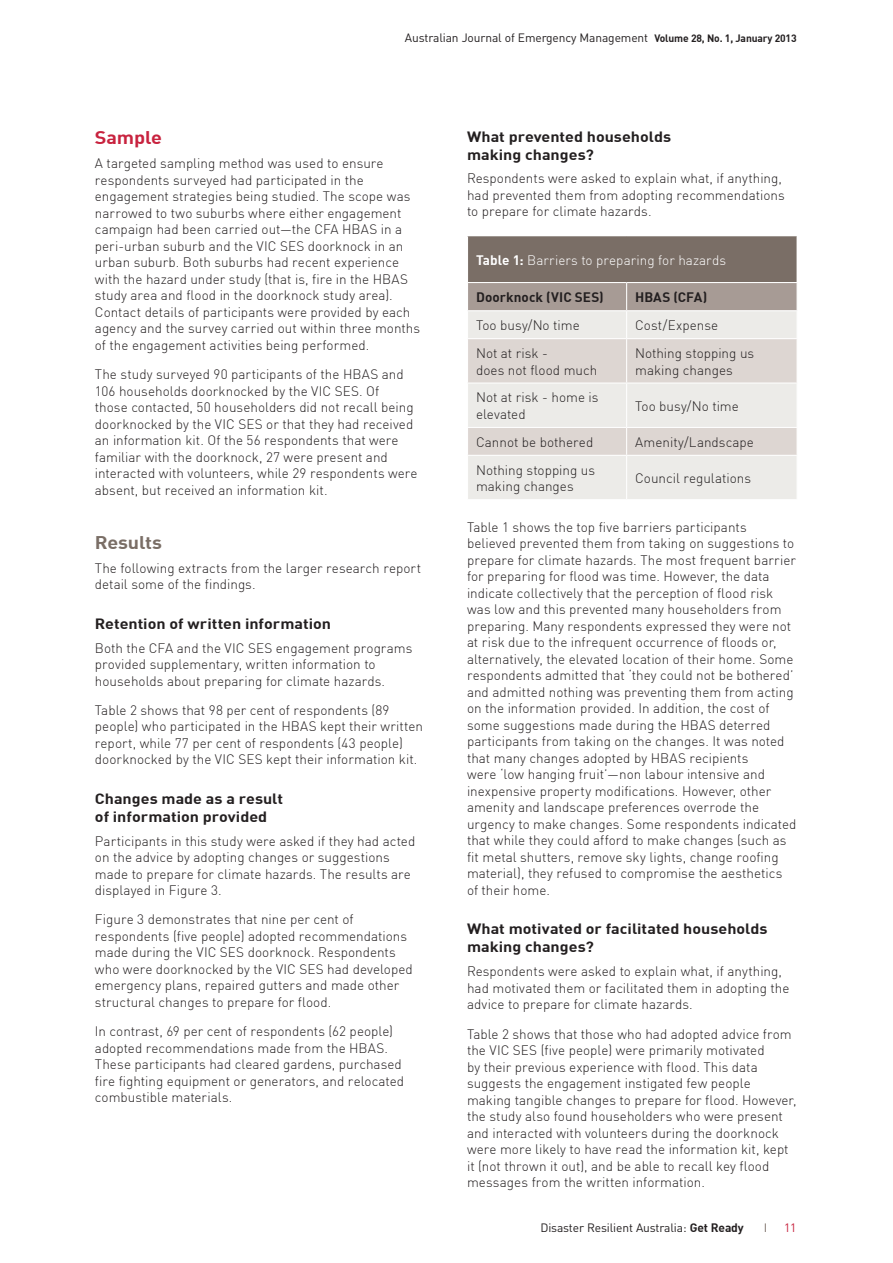
<style>
.page{position:relative;width:893px;height:1263px;background:#fff}
.page>*{position:absolute;margin:0;border:0;box-sizing:border-box;transform-origin:0 0}
.Grey_Subheading{font:700 18px "DIN";letter-spacing:-.01em;color:#7a6e66;scale:1.1 1}
.Red_Subheading{font:700 18px "DIN";letter-spacing:-.01em;color:#c8233f;scale:1.1 1}
.Black_Subheading{font:700 14.7px/18px "DIN";color:#231f20;scale:1.1 1}
.Body_Text{font:300 13.5px/16.5px "DIN";color:#231f20}
.Body_Text-2{font:300 13.5px "DIN";color:#fff}
.Body_Text-3{font:700 13.5px "DIN";letter-spacing:.005em;color:#231f20}
.t1{font:12px "DIN";letter-spacing:-.01em;color:#231f20}
.t2{font:12px "DIN";color:#c8233f}
.t3{font:12px "DIN";color:#786d64;scale:1.05 1}
.s1{font-weight:700;font-size:10.5px}
.s2{font-weight:700}
</style>
<div class="page">
<div style="left:467px;top:236px;width:330px;height:47px;background:#7a6e66"></div>
<div style="left:468px;top:456px;width:328px;height:43px;background:#ecebe8"></div>
<hr style="left:467px;top:236px;width:1px;height:46px;background:#fff">
<hr style="left:796px;top:236px;width:2px;height:46px;background:#fff">
<hr style="left:467px;top:282px;width:160px;height:1px;background:#fff">
<hr style="left:627px;top:282px;width:171px;height:1px;background:#fff">
<svg style="left:468px;top:283px;width:329px;height:172px;background:#dbd6d2"></svg>
<hr style="left:796px;top:428px;width:2px;height:27px;background:#fff">
<hr style="left:626px;top:456px;width:1px;height:43px;background:#fff">
<p class="t1" style="left:405px;top:31px;width:393px">Australian Journal of Emergency Management <span class="s1">Volume 28, No. 1, January 2013</span></p>
<p class="Red_Subheading" style="left:95px;top:126px;width:63px">Sample</p>
<p class="Body_Text" style="left:95px;top:155px;width:327px">A targeted sampling method was used to ensure respondents surveyed had participated in the engagement strategies being studied. The scope was narrowed to two suburbs where either engagement campaign had been carried out—the CFA HBAS in a peri-urban suburb and the VIC SES doorknock in an urban suburb. Both suburbs had recent experience with the hazard under study (that is, fire in the HBAS study area and flood in the doorknock study area).<br>Contact details of participants were provided by each agency and the survey carried out within three months of the engagement activities being performed.</p>
<p class="Body_Text" style="left:95px;top:366px;width:324px">The study surveyed 90 participants of the HBAS and 106 households doorknocked by the VIC SES. Of<br>those contacted, 50 householders did not recall being doorknocked by the VIC SES or that they had received an information kit. Of the 56 respondents that were familiar with the doorknock, 27 were present and interacted with volunteers, while 29 respondents were absent, but received an information kit.</p>
<p class="Grey_Subheading" style="left:95px;top:531px;width:63px">Results</p>
<p class="Body_Text" style="left:95px;top:559px;width:328px">The following extracts from the larger research report detail some of the findings.</p>
<p class="Black_Subheading" style="left:95px;top:614px;width:216px">Retention of written information</p>
<p class="Body_Text" style="left:95px;top:639px;width:319px">Both the CFA and the VIC SES engagement programs provided supplementary, written information to households about preparing for climate hazards.</p>
<p class="Body_Text" style="left:95px;top:701px;width:330px">Table 2 shows that 98 per cent of respondents (89 people) who participated in the HBAS kept their written report, while 77 per cent of respondents (43 people) doorknocked by the VIC SES kept their information kit.</p>
<p class="Black_Subheading" style="left:95px;top:788px;width:172px">Changes made as a result of information provided</p>
<p class="Body_Text" style="left:95px;top:832px;width:322px">Participants in this study were asked if they had acted on the advice by adopting changes or suggestions made to prepare for climate hazards. The results are displayed in Figure 3.</p>
<p class="Body_Text" style="left:95px;top:911px;width:319px">Figure 3 demonstrates that nine per cent of respondents (five people) adopted recommendations made during the VIC SES doorknock. Respondents who were doorknocked by the VIC SES had developed emergency plans, repaired gutters and made other structural changes to prepare for flood.</p>
<p class="Body_Text" style="left:95px;top:1023px;width:311px">In contrast, 69 per cent of respondents (62 people) adopted recommendations made from the HBAS.<br>These participants had cleared gardens, purchased fire fighting equipment or generators, and relocated combustible materials.</p>
<p class="Black_Subheading" style="left:467px;top:127px;width:187px">What prevented households making changes?</p>
<p class="Body_Text" style="left:467px;top:170px;width:319px">Respondents were asked to explain what, if anything, had prevented them from adopting recommendations to prepare for climate hazards.</p>
<p class="Body_Text-2" style="left:476px;top:252px;width:251px"><span class="s2">Table 1:</span> Barriers to preparing for hazards</p>
<p class="Body_Text-3" style="left:476px;top:289px;width:129px">Doorknock (VIC SES)</p>
<p class="Body_Text-3" style="left:635px;top:289px;width:74px">HBAS (CFA)</p>
<p class="Body_Text" style="left:476px;top:317px;width:105px">Too busy/No time</p>
<p class="Body_Text" style="left:635px;top:317px;width:85px">Cost/Expense</p>
<p class="Body_Text" style="left:476px;top:345px;width:123px">Not at risk -<br>does not flood much</p>
<p class="Body_Text" style="left:635px;top:345px;width:121px">Nothing stopping us making changes</p>
<p class="Body_Text" style="left:476px;top:389px;width:124px">Not at risk - home is elevated</p>
<p class="Body_Text" style="left:635px;top:397px;width:105px">Too busy/No time</p>
<p class="Body_Text" style="left:476px;top:433px;width:119px">Cannot be bothered</p>
<p class="Body_Text" style="left:635px;top:433px;width:120px">Amenity/Landscape</p>
<p class="Body_Text" style="left:476px;top:461px;width:121px">Nothing stopping us making changes</p>
<p class="Body_Text" style="left:635px;top:470px;width:117px">Council regulations</p>
<p class="Body_Text" style="left:467px;top:519px;width:331px">Table 1 shows the top five barriers participants believed prevented them from taking on suggestions to prepare for climate hazards. The most frequent barrier for preparing for flood was time. However, the data indicate collectively that the perception of flood risk was low and this prevented many householders from preparing. Many respondents expressed they were not at risk due to the infrequent occurrence of floods or, alternatively, the elevated location of their home. Some respondents admitted that ‘they could not be bothered’ and admitted nothing was preventing them from acting on the information provided. In addition, the cost of some suggestions made during the HBAS deterred participants from taking on the changes. It was noted that many changes adopted by HBAS recipients<br>were ‘low hanging fruit’—non labour intensive and inexpensive property modifications. However, other amenity and landscape preferences overrode the urgency to make changes. Some respondents indicated that while they could afford to make changes (such as fit metal shutters, remove sky lights, change roofing material), they refused to compromise the aesthetics of their home.</p>
<p class="Black_Subheading" style="left:467px;top:919px;width:275px">What motivated or facilitated households making changes?</p>
<p class="Body_Text" style="left:467px;top:963px;width:324px">Respondents were asked to explain what, if anything, had motivated them or facilitated them in adopting the advice to prepare for climate hazards.</p>
<p class="Body_Text" style="left:467px;top:1025px;width:331px">Table 2 shows that those who had adopted advice from the VIC SES (five people) were primarily motivated<br>by their previous experience with flood. This data suggests the engagement instigated few people making tangible changes to prepare for flood. However, the study also found householders who were present and interacted with volunteers during the doorknock were more likely to have read the information kit, kept it (not thrown it out), and be able to recall key flood messages from the written information.</p>
<p class="t1" style="left:540px;top:1220px;width:205px">Disaster Resilient Australia: <span class="s2">Get Ready</span></p>
<p class="t3" style="left:764px;top:1220px;width:5px">I</p>
<p class="t2" style="left:784px;top:1220px;width:14px">11</p>
</div>
